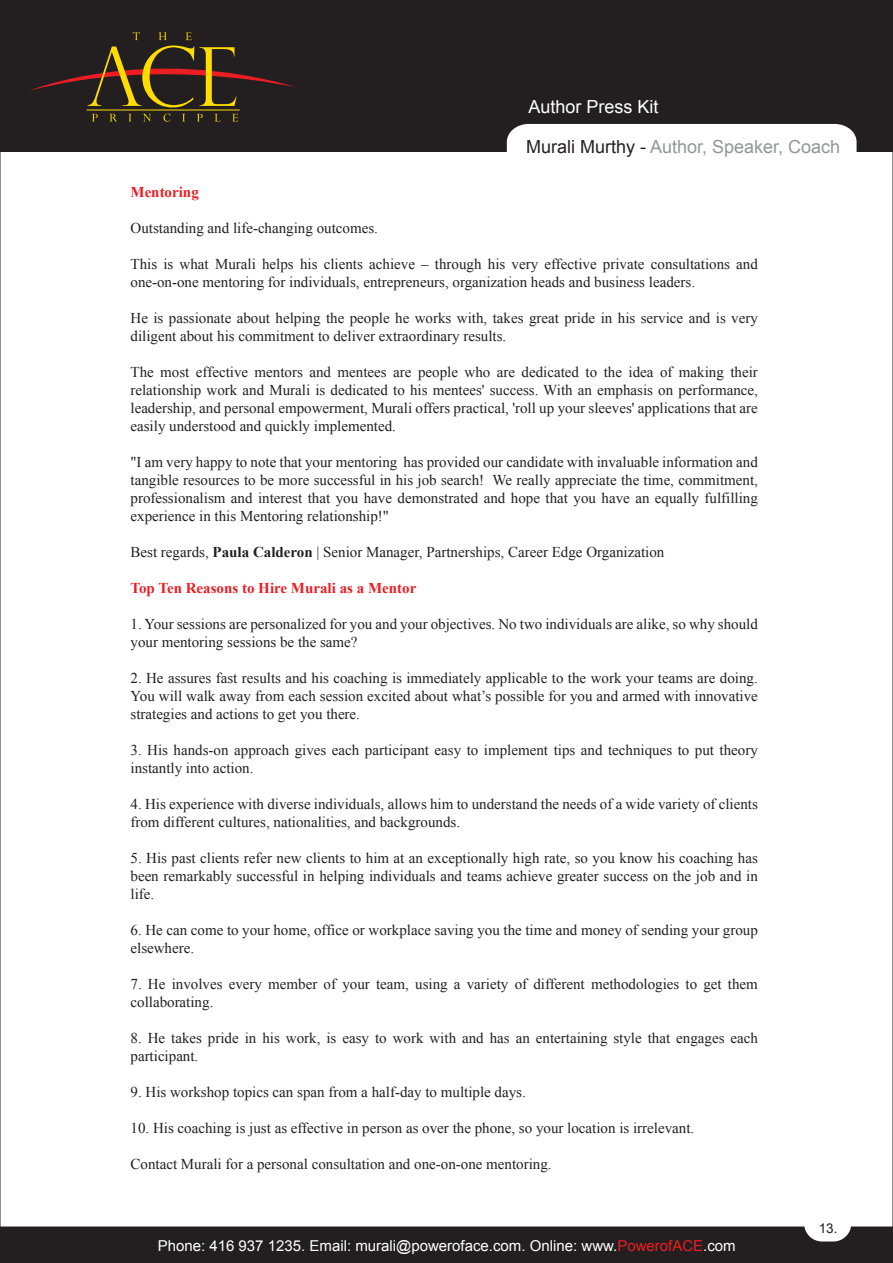
<style>
.page{position:relative;width:893px;height:1263px;background:#fff}
.page>*{position:absolute;margin:0;border:0;box-sizing:border-box;transform-origin:0 0}
.t1{font:18px "Arial";color:#939598}
.t2{font:18px "Arial";color:#fff}
.t3{font:15px/18px "Times New Roman";color:#231f20}
.t4{font:15px "Arial";color:#fff}
.t5{font:700 15px "Times New Roman";color:#ec1d23}
.t6{font:13.5px "Arial";color:#231f20}
.s1{color:#231f20}
.s2{font-weight:700}
.s3{color:#ee1d23}
</style>
<div class="page">
<div style="left:0;top:0;width:893px;height:151px;background:#231f20"></div>
<div style="left:0;top:1227px;width:893px;height:36px;background:#231f20"></div>
<svg style="left:29px;top:32px;width:268px;height:75px"></svg>
<svg style="left:92px;top:114px;width:6px;height:7px"></svg>
<svg style="left:110px;top:114px;width:7px;height:7px"></svg>
<svg style="left:129px;top:114px;width:2px;height:7px"></svg>
<svg style="left:143px;top:114px;width:8px;height:7px"></svg>
<svg style="left:164px;top:114px;width:6px;height:8px"></svg>
<svg style="left:182px;top:114px;width:3px;height:7px"></svg>
<svg style="left:197px;top:114px;width:6px;height:7px"></svg>
<svg style="left:215px;top:114px;width:6px;height:7px"></svg>
<svg style="left:232px;top:114px;width:6px;height:7px"></svg>
<hr style="left:87px;top:110px;width:153px;height:1px;background:#ffdd01">
<div style="left:804px;top:1194px;width:47px;height:47px;background:#fff;border-radius:18px"></div>
<div style="left:507px;top:124px;width:349px;height:27px;background:#fff"></div>
<p class="t2" style="left:529px;top:95px;width:132px">Author Press Kit</p>
<p class="t1" style="left:526px;top:135px;width:316px"><span class="s1">Murali Murthy -</span> Author, Speaker, Coach</p>
<p class="t5" style="left:130px;top:182px;width:70px">Mentoring</p>
<p class="t3" style="left:130px;top:219px;width:249px">Outstanding and life-changing outcomes.</p>
<p class="t3" style="left:130px;top:255px;width:629px">This is what Murali helps his clients achieve – through his very effective private consultations and one-on-one mentoring for individuals, entrepreneurs, organization heads and business leaders.</p>
<p class="t3" style="left:130px;top:309px;width:629px">He is passionate about helping the people he works with, takes great pride in his service and is very diligent about his commitment to deliver extraordinary results.</p>
<p class="t3" style="left:130px;top:363px;width:629px;text-align:justify">The most effective mentors and mentees are people who are dedicated to the idea of making their relationship work and Murali is dedicated to his mentees' success. With an emphasis on performance, leadership, and personal empowerment, Murali offers practical, 'roll up your sleeves' applications that are easily understood and quickly implemented.</p>
<p class="t3" style="left:130px;top:453px;width:629px;text-align:justify">"I am very happy to note that your mentoring has provided our candidate with invaluable information and tangible resources to be more successful in his job search! We really appreciate the time, commitment, professionalism and interest that you have demonstrated and hope that you have an equally fulfilling experience in this Mentoring relationship!"</p>
<p class="t3" style="left:130px;top:543px;width:535px">Best regards, <span class="s2">Paula Calderon</span> | Senior Manager, Partnerships, Career Edge Organization</p>
<p class="t5" style="left:130px;top:578px;width:287px">Top Ten Reasons to Hire Murali as a Mentor</p>
<p class="t3" style="left:130px;top:615px;width:629px">1. Your sessions are personalized for you and your objectives. No two individuals are alike, so why should your mentoring sessions be the same?</p>
<p class="t3" style="left:130px;top:669px;width:629px;text-align:justify">2. He assures fast results and his coaching is immediately applicable to the work your teams are doing.<br>You will walk away from each session excited about what’s possible for you and armed with innovative strategies and actions to get you there.</p>
<p class="t3" style="left:130px;top:741px;width:629px">3. His hands-on approach gives each participant easy to implement tips and techniques to put theory instantly into action.</p>
<p class="t3" style="left:130px;top:795px;width:629px">4. His experience with diverse individuals, allows him to understand the needs of a wide variety of clients from different cultures, nationalities, and backgrounds.</p>
<p class="t3" style="left:130px;top:849px;width:629px;text-align:justify">5. His past clients refer new clients to him at an exceptionally high rate, so you know his coaching has been remarkably successful in helping individuals and teams achieve greater success on the job and in life.</p>
<p class="t3" style="left:130px;top:921px;width:629px">6. He can come to your home, office or workplace saving you the time and money of sending your group elsewhere.</p>
<p class="t3" style="left:130px;top:975px;width:629px">7. He involves every member of your team, using a variety of different methodologies to get them collaborating.</p>
<p class="t3" style="left:130px;top:1029px;width:629px">8. He takes pride in his work, is easy to work with and has an entertaining style that engages each participant.</p>
<p class="t3" style="left:130px;top:1083px;width:397px">9. His workshop topics can span from a half-day to multiple days.</p>
<p class="t3" style="left:130px;top:1119px;width:565px">10. His coaching is just as effective in person as over the phone, so your location is irrelevant.</p>
<p class="t3" style="left:130px;top:1155px;width:423px">Contact Murali for a personal consultation and one-on-one mentoring.</p>
<p class="t4" style="left:158px;top:1235px;width:580px">Phone: 416 937 1235. Email: murali@poweroface.com. Online: www.<span class="s3">PowerofACE</span>.com</p>
<p class="t6" style="left:819px;top:1219px;width:20px">13.</p>
</div>
